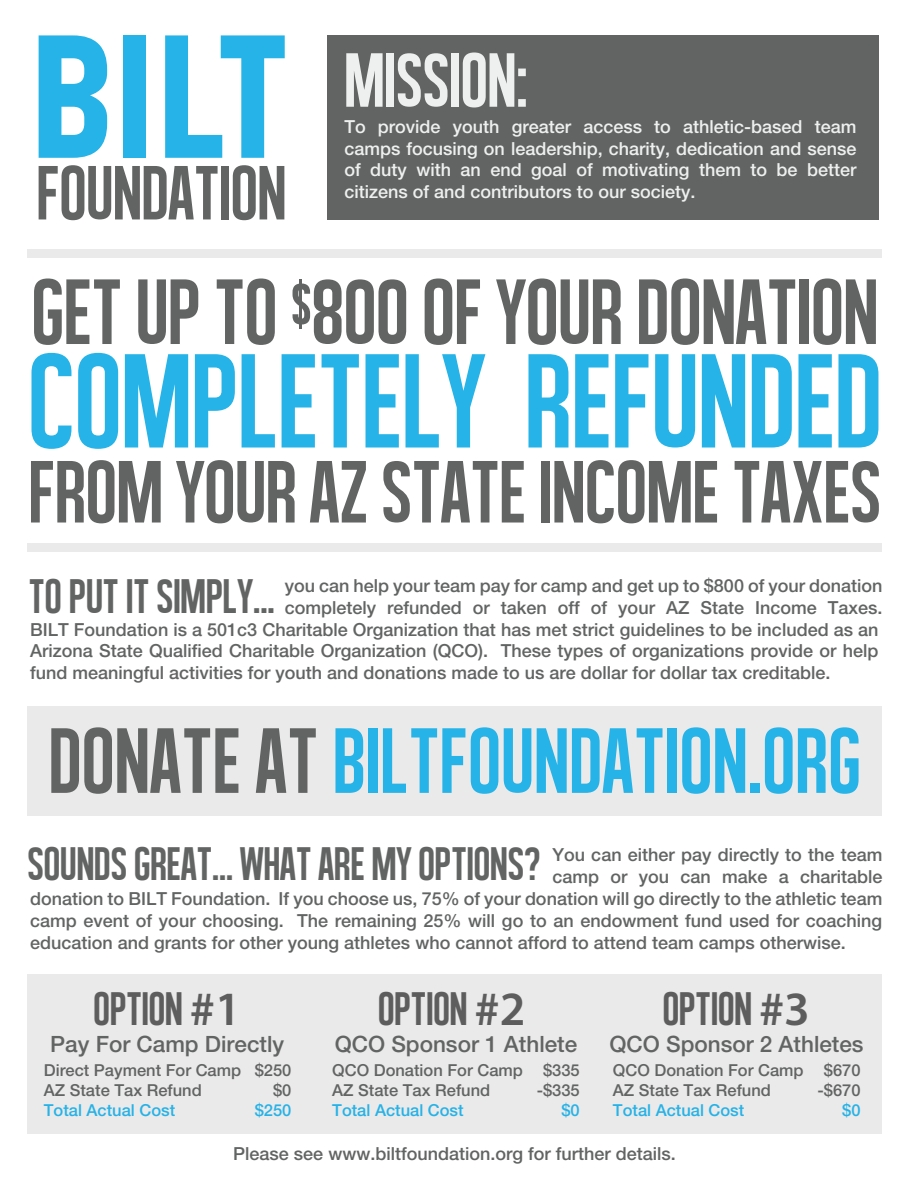
<style>
.page{position:relative;width:918px;height:1188px;background:#fff}
.page>*{position:absolute;margin:0;border:0;box-sizing:border-box;transform-origin:0 0}
.t1{font:136.5px "Alegre Sans";color:#26b3e8}
.t2{font:94.5px "Alegre Sans";letter-spacing:.005em;color:#26b3e8}
.t3{font:94.5px "Alegre Sans";color:#626363}
.t4{font:90px "Alegre Sans";color:#626363}
.t5{font:78.3px "Alegre Sans";color:#626363}
.t6{font:78.3px "Alegre Sans";color:#eef0f0}
.t7{font:49.5px "Alegre Sans";color:#626363}
.t8{font:48px "Alegre Sans";color:#626363}
.t9{font:48px "Alegre Sans";color:#5d5d5d}
.t10{font:500 22.5px "Helvetica Neue";color:#626363}
.t11{font:500 18px/21.6px "Helvetica Neue";color:#626363}
.t12{font:500 18px/21.6px "Helvetica Neue";color:#eef0f0;text-align:justify}
.t13{font:500 16.5px/19.8px "Helvetica Neue";color:#626363}
.t14{font:500 16.5px "Helvetica Neue";color:#26b2e7}
.s1{color:#626363}
.s2{font-family:"Myriad Pro";font-weight:600}
</style>
<div class="page">
<svg style="left:39px;top:35px;width:68px;height:123px"></svg>
<div style="left:123px;top:35px;width:23px;height:123px;background:#26b3e8"></div>
<svg style="left:165px;top:35px;width:120px;height:123px"></svg>
<div style="left:327px;top:35px;width:552px;height:184px;background:#626363"></div>
<div style="left:27px;top:249px;width:855px;height:9px;background:#eaeaea"></div>
<div style="left:27px;top:544px;width:855px;height:8px;background:#eaeaea"></div>
<hr style="left:299px;top:279px;width:3px;height:50px;background:#626363">
<div style="left:27px;top:706px;width:855px;height:110px;background:#eaeaea"></div>
<div style="left:27px;top:974px;width:855px;height:160px;background:#eaeaea"></div>
<h3 class="t5" style="left:37px;top:151px;width:251px">FOUNDATION</h3>
<h3 class="t6" style="left:344px;top:38px;width:185px">MISSION:</h3>
<p class="t12" style="left:344px;top:116px;width:514px">To provide youth greater access to athletic-based team camps focusing on leadership, charity, dedication and sense of duty with an end goal of motivating them to be better citizens of and contributors to our society.</p>
<h2 class="t3" style="left:32px;top:261px;width:848px">GET UP TO <sup>S</sup>800 OF YOUR DONATION</h2>
<h1 class="t1" style="left:28px;top:328px;width:855px">COMPLETELY REFUNDED</h1>
<h3 class="t4" style="left:29px;top:443px;width:854px">FROM YOUR AZ STATE INCOME TAXES</h3>
<p class="t11" style="left:285px;top:575px;width:599px">you can help your team pay for camp and get up to $800 of your donation</p>
<p class="t11" style="left:285px;top:596px;width:599px">completely refunded or taken off of your AZ State Income Taxes.</p>
<p class="t11" style="left:30px;top:618px;width:850px">BILT Foundation is a 501c3 Charitable Organization that has met strict guidelines to be included as an</p>
<p class="t11" style="left:30px;top:640px;width:850px">Arizona State Qualified Charitable Organization (QCO). These types of organizations provide or help</p>
<p class="t11" style="left:30px;top:662px;width:802px">fund meaningful activities for youth and donations made to us are dollar for dollar tax creditable.</p>
<h3 class="t7" style="left:29px;top:569px;width:247px">TO PUT IT SIMPLY...</h3>
<h2 class="t2" style="left:49px;top:710px;width:813px"><span class="s1">DONATE AT</span> BILTFOUNDATION.ORG</h2>
<h3 class="t8" style="left:27px;top:838px;width:515px">SOUNDS GREAT... WHAT ARE MY OPTIONS?</h3>
<p class="t11" style="left:552px;top:844px;width:332px">You can either pay directly to the team camp or you can make a charitable</p>
<p class="t11" style="left:30px;top:888px;width:854px;text-align:justify">donation to BILT Foundation. If you choose us, 75% of your donation will go directly to the athletic team camp event of your choosing. The remaining 25% will go to an endowment fund used for coaching education and grants for other young athletes who cannot afford to attend team camps otherwise.</p>
<h3 class="t9" style="left:94px;top:983px;width:149px">OPTION <span class="s2">#1</span></h3>
<p class="t13" style="left:44px;top:1060px;width:199px">Direct Payment For Camp<br>AZ State Tax Refund</p>
<p class="t14" style="left:44px;top:1100px;width:133px">Total Actual Cost</p>
<h3 class="t9" style="left:378px;top:983px;width:149px">OPTION <span class="s2">#2</span></h3>
<p class="t13" style="left:332px;top:1060px;width:192px">QCO Donation For Camp<br>AZ State Tax Refund</p>
<p class="t14" style="left:332px;top:1100px;width:133px">Total Actual Cost</p>
<h3 class="t9" style="left:663px;top:983px;width:149px">OPTION <span class="s2">#3</span></h3>
<p class="t13" style="left:613px;top:1060px;width:192px">QCO Donation For Camp<br>AZ State Tax Refund</p>
<p class="t14" style="left:613px;top:1100px;width:133px">Total Actual Cost</p>
<p class="t10" style="left:50px;top:1030px;width:235px">Pay For Camp Directly</p>
<p class="t10" style="left:335px;top:1030px;width:244px">QCO Sponsor 1 Athlete</p>
<p class="t10" style="left:609px;top:1030px;width:256px">QCO Sponsor 2 Athletes</p>
<p class="t13" style="left:255px;top:1060px;width:38px;text-align:right">$250 $0</p>
<p class="t14" style="left:255px;top:1100px;width:38px">$250</p>
<p class="t13" style="left:537px;top:1060px;width:45px;text-align:center">$335 -$335</p>
<p class="t14" style="left:561px;top:1100px;width:20px">$0</p>
<p class="t13" style="left:817px;top:1060px;width:45px;text-align:center">$670 -$670</p>
<p class="t14" style="left:842px;top:1100px;width:20px">$0</p>
<p class="t11" style="left:233px;top:1142px;width:444px">Please see www.biltfoundation.org for further details.</p>
</div>
